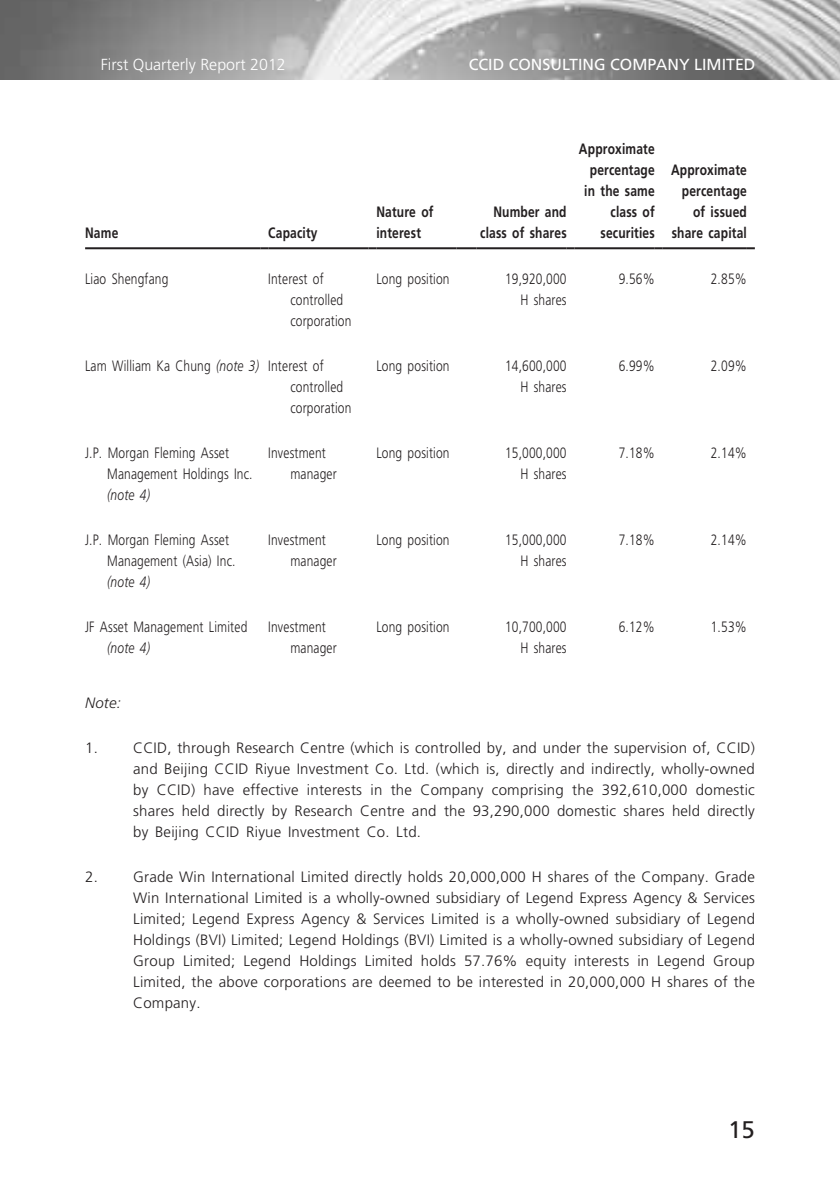
<style>
.page{position:relative;width:840px;height:1191px;background:#fff}
.page>*{position:absolute;margin:0;border:0;box-sizing:border-box;transform-origin:0 0}
.t1{font:24px "Frutiger LT Std";color:#231f20}
.t2{font:16px "Frutiger LT Std";color:#fff}
.t3{font:300 16px "Frutiger LT Std";color:#fff}
.t4{font:300 15px/21px "Frutiger LT Std";letter-spacing:.015em;color:#231f20;text-align:justify}
.t5{font:300 15px/21px "Frutiger LT Std";letter-spacing:.015em;color:#231f20;scale:.8 1}
.t6{font:700 15px/21px "Frutiger LT Std";letter-spacing:.015em;color:#231f20;text-align:right;scale:.8 1}
.t7{font:italic 300 15px "Frutiger LT Std";letter-spacing:.015em;color:#231f20;scale:.8 1}
.t8{font:italic 300 15px "Frutiger LT Std";letter-spacing:.015em;color:#231f20}
.s1{font-style:italic}
</style>
<div class="page">
<img style="left:0;top:0;width:839px;height:79px">
<hr style="left:85px;top:247px;width:175px;height:2px;background:#231f20">
<svg style="left:260px;top:247px;width:8px;height:2px"></svg>
<hr style="left:268px;top:247px;width:100px;height:2px;background:#231f20">
<svg style="left:368px;top:247px;width:8px;height:2px"></svg>
<hr style="left:376px;top:247px;width:80px;height:2px;background:#231f20">
<hr style="left:456px;top:247px;width:20px;height:2px;background:#231f20">
<hr style="left:476px;top:247px;width:90px;height:2px;background:#231f20">
<svg style="left:566px;top:247px;width:8px;height:2px"></svg>
<hr style="left:574px;top:247px;width:80px;height:2px;background:#231f20">
<svg style="left:654px;top:247px;width:8px;height:2px"></svg>
<hr style="left:662px;top:247px;width:84px;height:2px;background:#231f20">
<svg style="left:746px;top:247px;width:8px;height:2px"></svg>
<p class="t3" style="left:101px;top:55px;width:186px">First Quarterly Report 2012</p>
<p class="t2" style="left:468px;top:55px;width:288px">CCID CONSULTING COMPANY LIMITED</p>
<p class="t6" style="left:85px;top:223px;width:43px">Name</p>
<p class="t6" style="left:268px;top:223px;width:63px">Capacity</p>
<p class="t6" style="left:376px;top:202px;width:73px;text-align:left">Nature of interest</p>
<p class="t6" style="left:480px;top:202px;width:109px">Number and class of shares</p>
<p class="t6" style="left:578px;top:139px;width:96px">Approximate percentage in the same class of securities</p>
<p class="t6" style="left:670px;top:160px;width:96px">Approximate percentage of issued share capital</p>
<p class="t5" style="left:85px;top:269px;width:106px">Liao Shengfang</p>
<p class="t5" style="left:290px;top:269px;width:78px;text-indent:-22px">Interest of controlled corporation</p>
<p class="t5" style="left:376px;top:269px;width:93px">Long position</p>
<p class="t5" style="left:504px;top:269px;width:78px;text-align:right">19,920,000<br>H shares</p>
<p class="t5" style="left:618px;top:269px;width:47px">9.56%</p>
<p class="t5" style="left:710px;top:269px;width:47px">2.85%</p>
<p class="t5" style="left:290px;top:356px;width:78px;text-indent:-205px">Lam William Ka Chung <span class="s1">(note 3)</span> Interest of controlled corporation</p>
<p class="t5" style="left:376px;top:356px;width:93px">Long position</p>
<p class="t5" style="left:504px;top:356px;width:78px;text-align:right">14,600,000<br>H shares</p>
<p class="t5" style="left:618px;top:356px;width:47px">6.99%</p>
<p class="t5" style="left:710px;top:356px;width:47px">2.09%</p>
<p class="t5" style="left:107px;top:442px;width:183px;text-indent:-22px">J.P. Morgan Fleming Asset<br>Management Holdings Inc.</p>
<p class="t7" style="left:107px;top:486px;width:55px">(note 4)</p>
<p class="t5" style="left:290px;top:442px;width:59px;text-indent:-22px">Investment manager</p>
<p class="t5" style="left:376px;top:442px;width:93px">Long position</p>
<p class="t5" style="left:504px;top:442px;width:78px;text-align:right">15,000,000<br>H shares</p>
<p class="t5" style="left:618px;top:442px;width:47px">7.18%</p>
<p class="t5" style="left:710px;top:442px;width:47px">2.14%</p>
<p class="t5" style="left:107px;top:529px;width:162px;text-indent:-22px">J.P. Morgan Fleming Asset<br>Management (Asia) Inc.</p>
<p class="t7" style="left:107px;top:573px;width:55px">(note 4)</p>
<p class="t5" style="left:85px;top:616px;width:204px">JF Asset Management Limited</p>
<p class="t7" style="left:107px;top:639px;width:55px">(note 4)</p>
<p class="t5" style="left:290px;top:529px;width:59px;text-indent:-22px">Investment manager</p>
<p class="t5" style="left:376px;top:529px;width:93px">Long position</p>
<p class="t5" style="left:504px;top:529px;width:78px;text-align:right">15,000,000<br>H shares</p>
<p class="t5" style="left:618px;top:529px;width:47px">7.18%</p>
<p class="t5" style="left:710px;top:529px;width:47px">2.14%</p>
<p class="t5" style="left:290px;top:616px;width:59px;text-indent:-22px">Investment manager</p>
<p class="t5" style="left:376px;top:616px;width:93px">Long position</p>
<p class="t5" style="left:504px;top:616px;width:78px;text-align:right">10,700,000<br>H shares</p>
<p class="t5" style="left:618px;top:616px;width:47px">6.12%</p>
<p class="t5" style="left:710px;top:616px;width:47px">1.53%</p>
<p class="t8" style="left:85px;top:694px;width:37px">Note:</p>
<p class="t4" style="left:133px;top:737px;width:623px;text-indent:-48px">1. CCID, through Research Centre (which is controlled by, and under the supervision of, CCID) and Beijing CCID Riyue Investment Co. Ltd. (which is, directly and indirectly, wholly-owned by CCID) have effective interests in the Company comprising the 392,610,000 domestic shares held directly by Research Centre and the 93,290,000 domestic shares held directly by Beijing CCID Riyue Investment Co. Ltd.</p>
<p class="t4" style="left:133px;top:866px;width:623px;text-indent:-48px">2. Grade Win International Limited directly holds 20,000,000 H shares of the Company. Grade Win International Limited is a wholly-owned subsidiary of Legend Express Agency &amp; Services Limited; Legend Express Agency &amp; Services Limited is a wholly-owned subsidiary of Legend Holdings (BVI) Limited; Legend Holdings (BVI) Limited is a wholly-owned subsidiary of Legend Group Limited; Legend Holdings Limited holds 57.76% equity interests in Legend Group Limited, the above corporations are deemed to be interested in 20,000,000 H shares of the Company.</p>
<h1 class="t1" style="left:727px;top:1115px;width:28px">15</h1>
</div>
